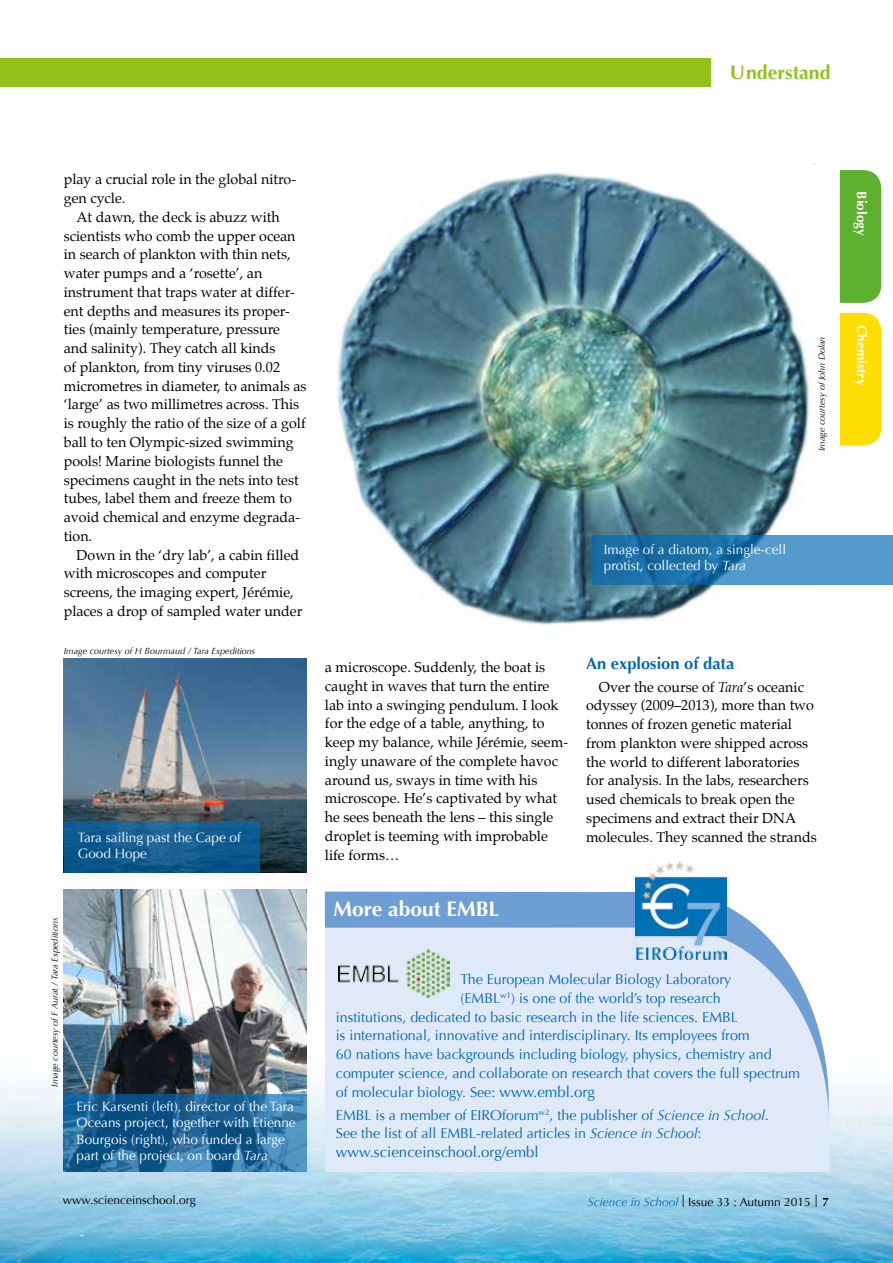
<style>
.page{position:relative;width:893px;height:1263px;background:#fff}
.page>*{position:absolute;margin:0;border:0;box-sizing:border-box;transform-origin:0 0}
.t1{font:700 21px "Optima";color:#fff}
.t2{font:700 19.5px "Optima";color:#94c11c}
.t3{font:700 16.5px "Optima";color:#0069b4}
.t4{font:15px "Optima";color:#0069b4}
.t5{font:14.25px/18.8px "Palatino";color:#000}
.t6{font:14.25px/18.8px "Optima";color:#0069b4}
.t7{font:13.5px/16.5px "Optima";color:#fff}
.t8{font:700 13.5px "Optima";color:#fff}
.t9{font:12px "Optima";color:#000}
.t10{font:italic 9px "Optima";color:#000}
.s1{font-style:italic}
.s2{font-size:15px}
.s3{font-style:italic;color:#0069b4}
.s4{font-family:"Helvetica Neue LT Pro";font-weight:100;font-size:17.25px}
.s5{font-weight:700}
</style>
<div class="page">
<img style="left:0;top:799px;width:893px;height:464px">
<img style="left:336px;top:172px;width:474px;height:453px">
<div style="left:840px;top:170px;width:41px;height:133px;background:#5db12e"></div>
<div style="left:840px;top:313px;width:41px;height:133px;background:#fd0"></div>
<div style="left:0;top:58px;width:710px;height:28px;background:#94c11c"></div>
<div style="left:325px;top:1129px;width:504px;height:43px;background:#e0e9f7"></div>
<svg style="left:325px;top:892px;width:504px;height:237px;background:#d3e0f2"></svg>
<img style="left:635px;top:861px;width:91px;height:98px">
<img style="left:339px;top:950px;width:111px;height:48px">
<svg style="left:592px;top:535px;width:301px;height:50px;background:#3683b8"></svg>
<img style="left:64px;top:890px;width:243px;height:204px">
<svg style="left:64px;top:1094px;width:243px;height:78px;background:#216799"></svg>
<img style="left:64px;top:658px;width:243px;height:215px">
<svg style="left:64px;top:822px;width:195px;height:51px;background:#105a8e"></svg>
<h2 class="t2" style="left:730px;top:61px;width:102px">Understand</h2>
<p class="t5" style="left:64px;top:170px;width:234px">play a crucial role in the global nitro&shy;gen cycle.</p>
<p class="t5" style="left:64px;top:208px;width:244px;text-indent:13px">At dawn, the deck is abuzz with scientists who comb the upper ocean in search of plankton with thin nets, water pumps and a ‘rosette’, an instrument that traps water at differ&shy;ent depths and measures its proper&shy;ties (mainly temperature, pressure and salinity). They catch all kinds<br>of plankton, from tiny viruses 0.02 micrometres in diameter, to animals as ‘large’ as two millimetres across. This is roughly the ratio of the size of a golf ball to ten Olympic-sized swimming pools! Marine biologists funnel the specimens caught in the nets into test tubes, label them and freeze them to avoid chemical and enzyme degrada&shy;tion.</p>
<p class="t5" style="left:64px;top:545px;width:240px;text-indent:13px">Down in the ‘dry lab’, a cabin filled with microscopes and computer screens, the imaging expert, Jérémie, places a drop of sampled water under</p>
<p class="t10" style="left:64px;top:645px;width:193px">Image courtesy of H Bourmaud / Tara Expeditions</p>
<p class="t7" style="left:78px;top:829px;width:164px">Tara sailing past the Cape of<br>Good Hope</p>
<p class="t10" style="left:49px;top:1087px;width:170px;rotate:-90deg">Image courtesy of F Aurat / Tara Expeditions</p>
<p class="t7" style="left:77px;top:1098px;width:221px">Eric Karsenti (left), director of the Tara Oceans project, together with Etienne Bourgois (right), who funded a large part of the project, on board <span class="s1">Tara</span></p>
<p class="t10" style="left:816px;top:451px;width:116px;rotate:-90deg">Image courtesy of John Dolan</p>
<p class="t7" style="left:604px;top:541px;width:184px">Image of a diatom, a single-cell protist, collected by <span class="s1">Tara</span></p>
<p class="t5" style="left:325px;top:658px;width:245px">a microscope. Suddenly, the boat is caught in waves that turn the entire lab into a swinging pendulum. I look for the edge of a table, anything, to keep my balance, while Jérémie, seem&shy;ingly unaware of the complete havoc around us, sways in time with his microscope. He’s captivated by what he sees beneath the lens – this single droplet is teeming with improbable life forms…</p>
<h1 class="t1" style="left:333px;top:896px;width:167px">More about EMBL</h1>
<p class="t3" style="left:586px;top:653px;width:150px">An explosion of data</p>
<p class="t5" style="left:586px;top:677px;width:232px;text-indent:13px">Over the course of <span class="s1">Tara</span>’s oceanic odyssey (2009–2013), more than two tonnes of frozen genetic material from plankton were shipped across the world to different laboratories for analysis. In the labs, researchers used chemicals to break open the specimens and extract their DNA molecules. They scanned the strands</p>
<p class="t6" style="left:461px;top:970px;width:272px">The European Molecular Biology Laboratory</p>
<p class="t6" style="left:461px;top:989px;width:262px">(EMBL<sup>w1</sup>) is one of the world’s top research</p>
<p class="t6" style="left:336px;top:1007px;width:403px">institutions, dedicated to basic research in the life sciences. EMBL</p>
<p class="t6" style="left:336px;top:1026px;width:415px">is international, innovative and interdisciplinary. Its employees from</p>
<p class="t6" style="left:336px;top:1045px;width:437px">60 nations have backgrounds including biology, physics, chemistry and</p>
<p class="t6" style="left:336px;top:1064px;width:465px">computer science, and collaborate on research that covers the full spectrum</p>
<p class="t6" style="left:336px;top:1082px;width:260px">of molecular biology. See: <span class="s2">www.embl.org</span></p>
<p class="t6" style="left:336px;top:1105px;width:434px">EMBL is a member of EIROforum<sup>w2</sup>, the publisher of <span class="s1">Science in School</span>.<br>See the list of all EMBL-related articles in <span class="s1">Science in School</span>:</p>
<p class="t4" style="left:336px;top:1143px;width:204px">www.scienceinschool.org/embl</p>
<p class="t9" style="left:63px;top:1192px;width:134px">www.scienceinschool.org</p>
<p class="t9" style="left:588px;top:1195px;width:243px"><span class="s3">Science in School</span> <span class="s4">I</span> Issue 33 : Autumn 2015 <span class="s4">I</span> <span class="s5">7</span></p>
<p class="t8" style="left:870px;top:191px;width:46px;rotate:90deg">Biology</p>
<p class="t8" style="left:870px;top:325px;width:62px;rotate:90deg">Chemistry</p>
</div>
